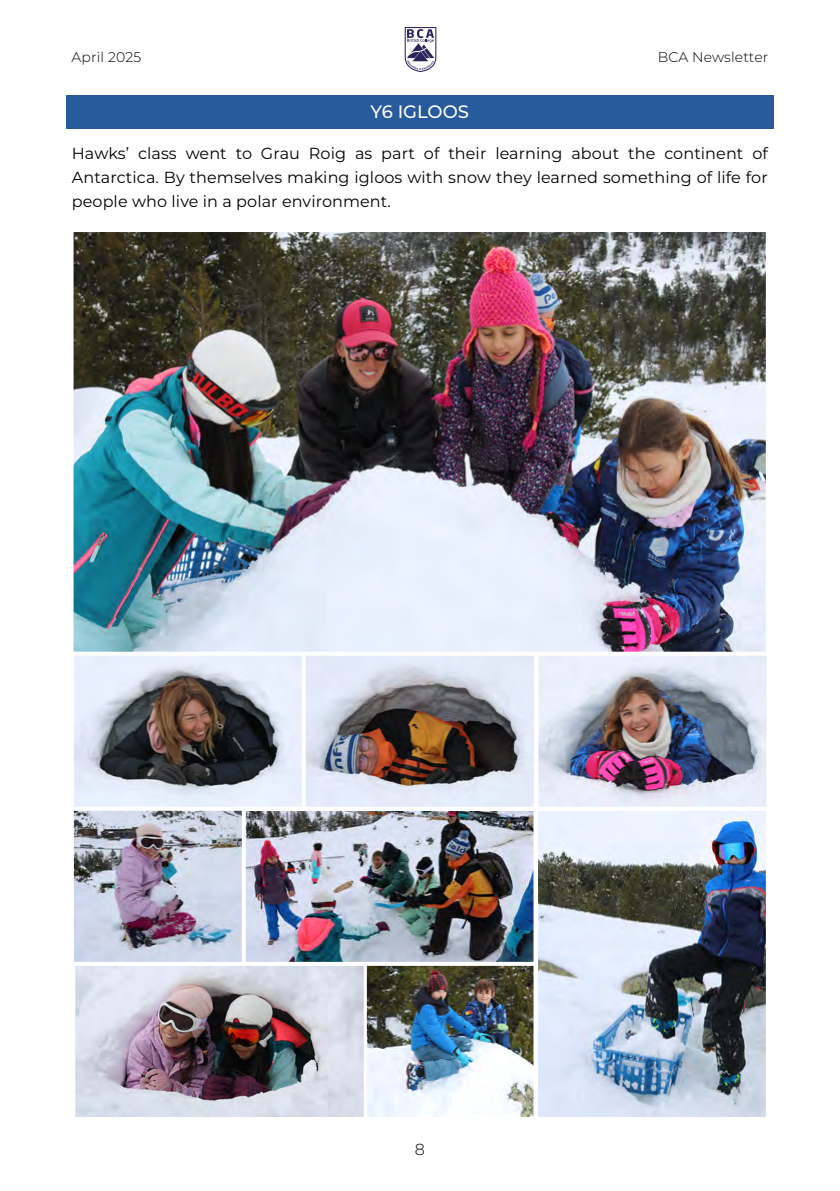
<style>
.page{position:relative;width:840px;height:1191px;background:#fff}
.page>*{position:absolute;margin:0;border:0;box-sizing:border-box;transform-origin:0 0}
.t1{font:500 18px "Montserrat";color:#fff}
.t2{font:16px/24px "Montserrat";letter-spacing:.005em;color:#020203;text-align:justify}
.t3{font:300 16px "Montserrat";color:#000}
.t4{font:300 14px "Montserrat";letter-spacing:.01em;color:#000}
</style>
<div class="page">
<svg style="left:404px;top:27px;width:32px;height:45px"></svg>
<img style="left:76px;top:967px;width:456px;height:149px">
<div style="left:73px;top:964px;width:292px;height:155px;border:2px solid #fff"></div>
<img style="left:306px;top:656px;width:226px;height:149px">
<div style="left:303px;top:653px;width:232px;height:155px;border:2px solid #fff"></div>
<img style="left:75px;top:811px;width:166px;height:150px">
<div style="left:72px;top:808px;width:172px;height:156px;border:2px solid #fff"></div>
<div style="left:364px;top:964px;width:171px;height:155px;border:2px solid #fff"></div>
<img style="left:538px;top:811px;width:226px;height:305px">
<div style="left:535px;top:808px;width:232px;height:311px;border:2px solid #fff"></div>
<img style="left:539px;top:656px;width:226px;height:149px">
<div style="left:536px;top:653px;width:232px;height:155px;border:2px solid #fff"></div>
<img style="left:75px;top:656px;width:225px;height:149px">
<div style="left:72px;top:653px;width:231px;height:155px;border:2px solid #fff"></div>
<img style="left:247px;top:811px;width:285px;height:150px">
<div style="left:244px;top:808px;width:291px;height:156px;border:2px solid #fff"></div>
<img style="left:74px;top:233px;width:690px;height:417px">
<div style="left:71px;top:230px;width:696px;height:423px;border:2px solid #fff"></div>
<div style="left:66px;top:95px;width:707px;height:33px;background:#275b9b"></div>
<p class="t4" style="left:71px;top:48px;width:71px">April 2025</p>
<p class="t4" style="left:657px;top:48px;width:112px">BCA Newsletter</p>
<p class="t1" style="left:370px;top:99px;width:100px">Y6 IGLOOS</p>
<p class="t2" style="left:72px;top:141px;width:697px">Hawks’ class went to Grau Roig as part of their learning about the continent of Antarctica. By themselves making igloos with snow they learned something of life for people who live in a polar environment.</p>
<p class="t3" style="left:414px;top:1138px;width:12px">8</p>
</div>
